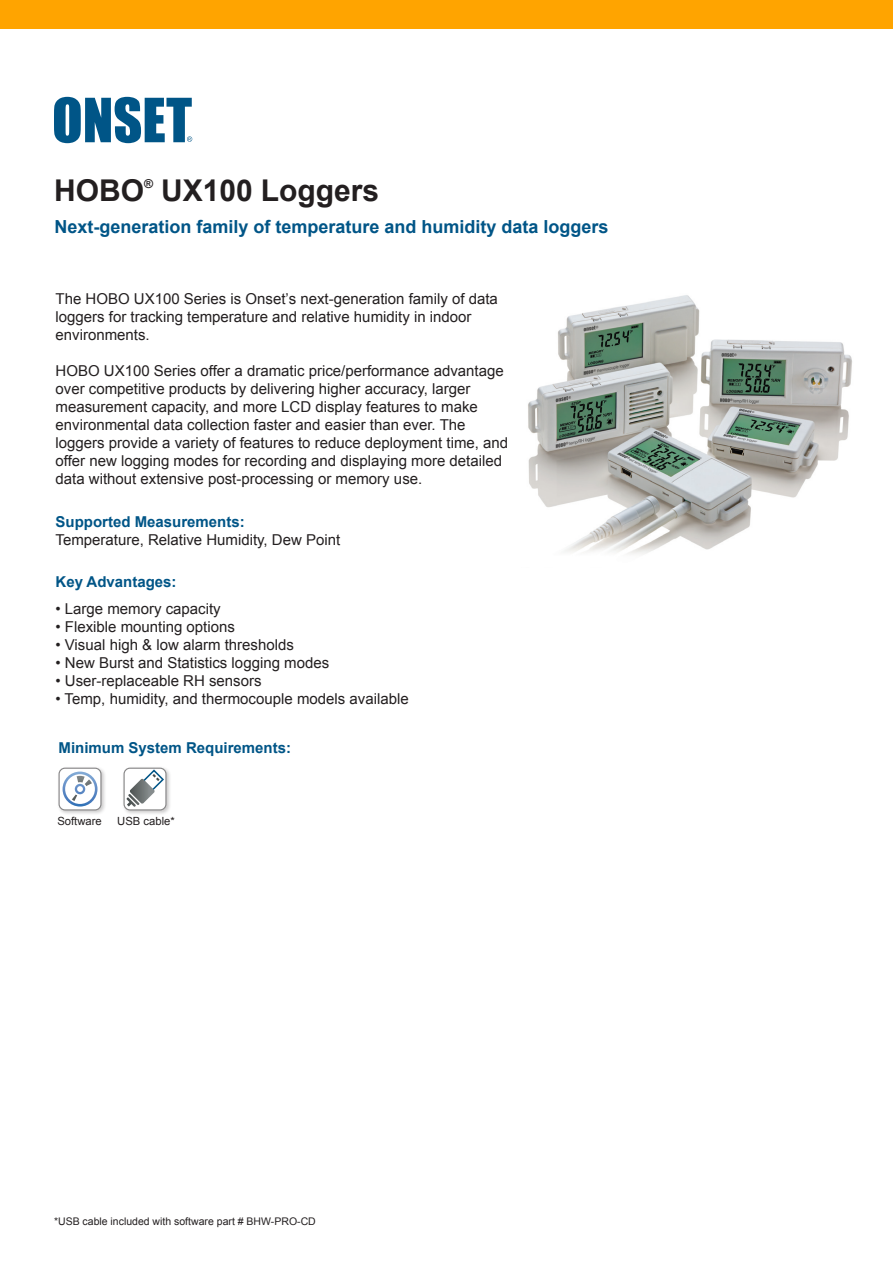
<style>
.page{position:relative;width:893px;height:1263px;background:#fff}
.page>*{position:absolute;margin:0;border:0;box-sizing:border-box;transform-origin:0 0}
.t1{font:700 30px "Arial";color:#231f20}
.t2{font:700 18px "Arial";color:#005587}
.t3{font:15px/18px "Arial";color:#231f20}
.t4{font:700 15px "Arial";color:#005587}
.t5{font:700 12.3px "Arial";color:#231f20}
.t6{font:11.25px "Arial";color:#231f20}
.t7{font:10.5px "Arial";color:#231f20}
</style>
<div class="page">
<div style="left:0;top:0;width:893px;height:28px;background:#ffa400"></div>
<svg style="left:54px;top:97px;width:138px;height:46px"></svg>
<div style="left:57px;top:766px;width:50px;height:50px;background:#231f20;opacity:.24"></div>
<div style="left:59px;top:768px;width:43px;height:42px;border:1px solid #848384;border-radius:6px"></div>
<svg style="left:59px;top:768px;width:42px;height:42px"></svg>
<div style="left:122px;top:766px;width:50px;height:50px;background:#231f20;opacity:.25"></div>
<div style="left:124px;top:768px;width:42px;height:42px;background:#fff;border-radius:6px"></div>
<div style="left:124px;top:768px;width:42px;height:42px;border:1px solid #848384;border-radius:6px"></div>
<svg style="left:126px;top:768px;width:39px;height:39px"></svg>
<img style="left:528px;top:295px;width:324px;height:259px">
<p class="t1" style="left:54px;top:171px;width:92px">HOBO</p>
<p class="t5" style="left:144px;top:176px;width:11px">®</p>
<p class="t1" style="left:161px;top:171px;width:220px">UX100 Loggers</p>
<p class="t2" style="left:54px;top:215px;width:556px">Next-generation family of temperature and humidity data loggers</p>
<p class="t3" style="left:56px;top:290px;width:444px">The HOBO UX100 Series is Onset’s next-generation family of data loggers for tracking temperature and relative humidity in indoor environments.</p>
<p class="t3" style="left:56px;top:362px;width:454px">HOBO UX100 Series offer a dramatic price/performance advantage over competitive products by delivering higher accuracy, larger measurement capacity, and more LCD display features to make environmental data collection faster and easier than ever. The loggers provide a variety of features to reduce deployment time, and offer new logging modes for recording and displaying more detailed data without extensive post-processing or memory use.</p>
<p class="t4" style="left:56px;top:511px;width:191px">Supported Measurements:</p>
<p class="t3" style="left:56px;top:531px;width:286px">Temperature, Relative Humidity, Dew Point</p>
<p class="t4" style="left:56px;top:572px;width:123px">Key Advantages:</p>
<p class="t3" style="left:56px;top:600px;width:167px">• Large memory capacity</p>
<p class="t3" style="left:56px;top:618px;width:181px">• Flexible mounting options</p>
<p class="t3" style="left:56px;top:636px;width:240px">• Visual high &amp; low alarm thresholds</p>
<p class="t3" style="left:56px;top:654px;width:275px">• New Burst and Statistics logging modes</p>
<p class="t3" style="left:56px;top:672px;width:208px">• User-replaceable RH sensors</p>
<p class="t3" style="left:56px;top:690px;width:355px">• Temp, humidity, and thermocouple models available</p>
<p class="t4" style="left:59px;top:737px;width:234px">Minimum System Requirements:</p>
<p class="t6" style="left:57px;top:813px;width:46px">Software</p>
<p class="t6" style="left:117px;top:814px;width:59px">USB cable*</p>
<p class="t7" style="left:54px;top:1214px;width:263px">*USB cable included with software part # BHW-PRO-CD</p>
</div>
